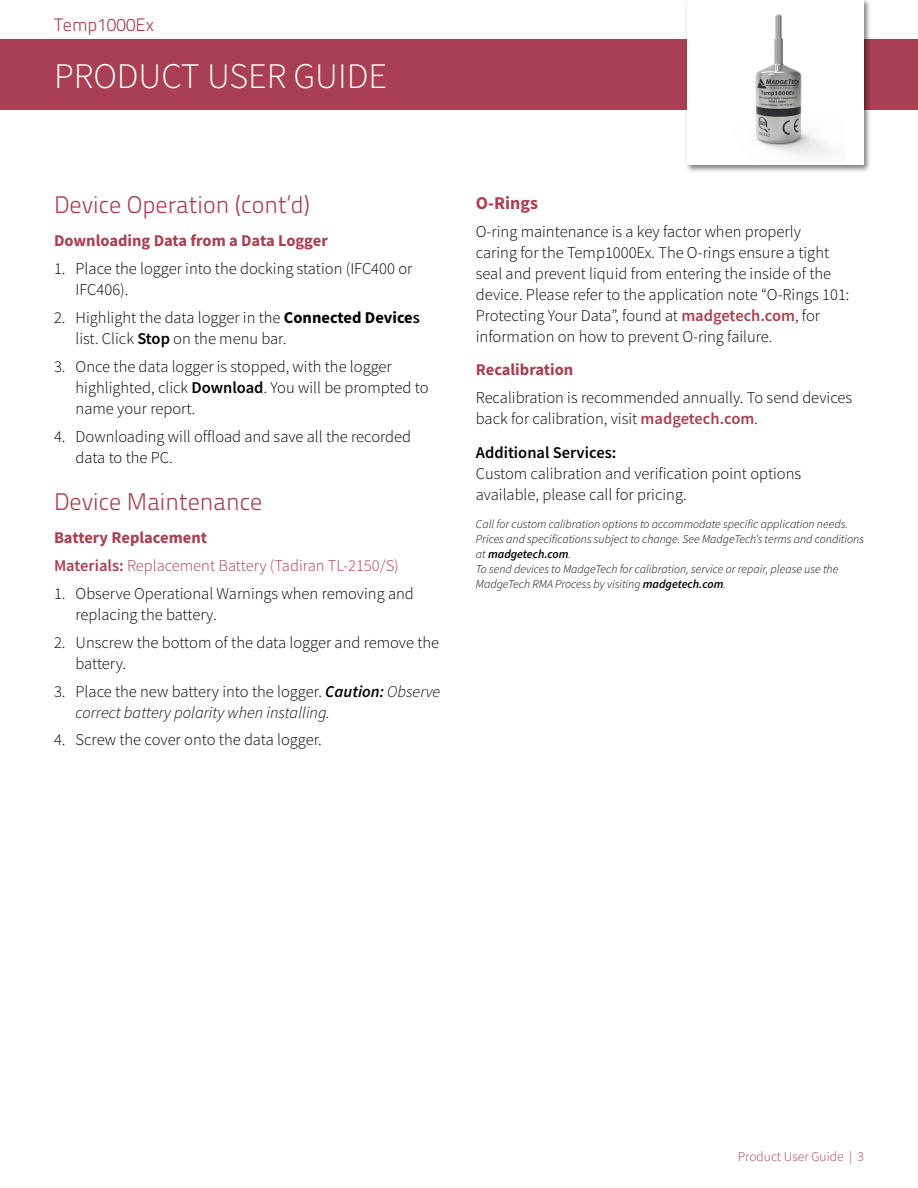
<style>
.page{position:relative;width:918px;height:1188px;background:#fff}
.page>*{position:absolute;margin:0;border:0;box-sizing:border-box;transform-origin:0 0}
.t1{font:300 36px "Source Sans Pro";color:#fff}
.t2{font:300 24px "Titillium Text 22 L";color:#a83f52}
.t3{font:300 18px "Titillium Text 22 L";color:#a83f52}
.t4{font:700 18px "Source Sans Pro";color:#a83f52}
.t5{font:300 16.5px/21px "Source Sans Pro";color:#000}
.t6{font:italic 300 16.5px/21px "Source Sans Pro";color:#000}
.t7{font:300 16.5px/27.8px "Source Sans Pro";color:#a83f52}
.t8{font:700 16.5px "Source Sans Pro";color:#a83f52}
.t9{font:600 16.5px "Source Sans Pro";color:#000}
.t10{font:300 13.5px "Source Sans Pro";color:#a83f52}
.t11{font:italic 300 12px/15px "Source Sans Pro";color:#000}
.s1{font-weight:700}
.s2{font-weight:600}
.s3{font-style:normal}
.s4{font-weight:600;color:#a83f52}
</style>
<div class="page">
<div style="left:0;top:39px;width:918px;height:71px;background:#a83f52"></div>
<div style="left:685px;top:0;width:187px;height:173px;background:#000;opacity:.5"></div>
<div style="left:687px;top:0;width:177px;height:165px;background:#fff"></div>
<img style="left:755px;top:14px;width:75px;height:143px">
<p class="t3" style="left:54px;top:11px;width:102px">Temp1000Ex</p>
<h1 class="t1" style="left:54px;top:54px;width:335px">PRODUCT USER GUIDE</h1>
<h2 class="t2" style="left:54px;top:188px;width:258px">Device Operation (cont’d)</h2>
<p class="t8" style="left:54px;top:230px;width:275px">Downloading Data from a Data Logger</p>
<p class="t5" style="left:76px;top:258px;width:338px;text-indent:-22px">1. Place the logger into the docking station (IFC400 or<br>IFC406).</p>
<p class="t5" style="left:76px;top:307px;width:346px;text-indent:-22px">2. Highlight the data logger in the <span class="s1">Connected Device</span><span class="s2">s </span>list. Click <span class="s2">Stop</span> on the menu bar.</p>
<p class="t5" style="left:76px;top:356px;width:355px;text-indent:-22px">3. Once the data logger is stopped, with the logger highlighted, click <span class="s2">Download</span>. You will be prompted to name your report.</p>
<p class="t5" style="left:76px;top:426px;width:337px;text-indent:-22px">4. Downloading will offload and save all the recorded data to the PC.</p>
<h2 class="t2" style="left:54px;top:485px;width:210px">Device Maintenance</h2>
<p class="t7" style="left:54px;top:524px;width:346px"><span class="s1">Battery Replacement<br></span><span class="s2">Materials:</span> Replacement Battery (Tadiran TL-2150/S)</p>
<p class="t5" style="left:76px;top:583px;width:340px;text-indent:-22px">1. Observe Operational Warnings when removing and replacing the battery.</p>
<p class="t5" style="left:76px;top:632px;width:365px;text-indent:-22px">2. Unscrew the bottom of the data logger and remove the battery.</p>
<p class="t6" style="left:76px;top:680px;width:366px;text-indent:-22px"><span class="s3">3. Place the new battery into the logger.</span> <span class="s2">Caution:</span> Observe correct battery polarity when installing.</p>
<p class="t5" style="left:54px;top:729px;width:269px">4. Screw the cover onto the data logger.</p>
<p class="t4" style="left:476px;top:191px;width:64px">O-Rings</p>
<p class="t5" style="left:476px;top:221px;width:375px">O-ring maintenance is a key factor when properly<br>caring for the Temp1000Ex. The O-rings ensure a tight seal and prevent liquid from entering the inside of the device. Please refer to the application note “O-Rings 101:<br>Protecting Your Data”, found at <span class="s4">madgetech.com</span>, for information on how to prevent O-ring failure.</p>
<p class="t8" style="left:476px;top:358px;width:99px">Recalibration</p>
<p class="t5" style="left:476px;top:387px;width:378px">Recalibration is recommended annually. To send devices back for calibration, visit <span class="s4">madgetech.com</span>.</p>
<p class="t9" style="left:476px;top:442px;width:142px">Additional Services:</p>
<p class="t5" style="left:476px;top:463px;width:327px">Custom calibration and verification point options available, please call for pricing.</p>
<p class="t11" style="left:476px;top:517px;width:390px">Call for custom calibration options to accommodate specific application needs.<br>Prices and specifications subject to change. See MadgeTech’s terms and conditions at <span class="s2">madgetech.com</span>.<br>To send devices to MadgeTech for calibration, service or repair, please use the MadgeTech RMA Process by visiting <span class="s2">madgetech.com</span>.</p>
<p class="t10" style="left:738px;top:1148px;width:128px">Product User Guide | 3</p>
</div>
